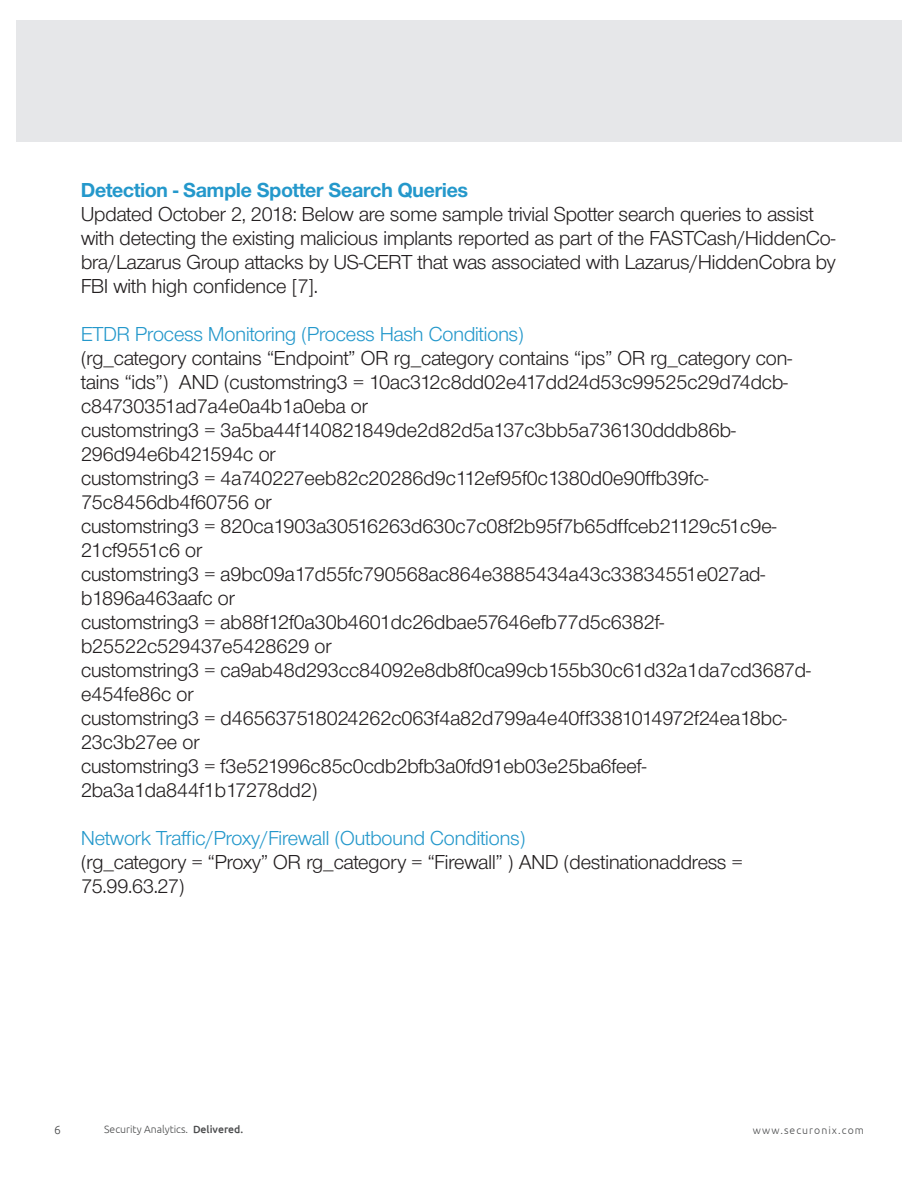
<style>
.page{position:relative;width:918px;height:1188px;background:#fff}
.page>*{position:absolute;margin:0;border:0;box-sizing:border-box;transform-origin:0 0}
.t1{font:21px/24px "Nimbus Sans Novus DOT";color:#231f20}
.H2_Body_Header{font:21px "Nimbus Sans Novus DOT";color:#2498cb}
.Body_Header{font:700 21px "Nimbus Sans Novus DOT";color:#2498cb}
.t2{font:300 12px "Ubuntu";color:#4b4c4d}
.t3{font:300 10.5px "Ubuntu";color:#4b4c4d}
.t4{font:300 10.5px "Ubuntu";letter-spacing:.1em;color:#4b4c4d}
.s1{font-weight:500}
</style>
<div class="page">
<div style="left:16px;top:20px;width:886px;height:122px;background:#e6e7e9"></div>
<p class="Body_Header" style="left:81px;top:177px;width:389px">Detection - Sample Spotter Search Queries</p>
<p class="t1" style="left:81px;top:202px;width:756px">Updated October 2, 2018: Below are some sample trivial Spotter search queries to assist with detecting the existing malicious implants reported as part of the FASTCash/HiddenCo&shy;bra/Lazarus Group attacks by US-CERT that was associated with Lazarus/HiddenCobra by FBI with high confidence [7].</p>
<p class="H2_Body_Header" style="left:81px;top:322px;width:444px">ETDR Process Monitoring (Process Hash Conditions)</p>
<p class="t1" style="left:81px;top:346px;width:713px">(rg_category contains “Endpoint” OR rg_category contains “ips” OR rg_category con&shy;tains “ids”) AND (customstring3 = 10ac312c8dd02e417dd24d53c99525c29d74dcb&shy;c84730351ad7a4e0a4b1a0eba or</p>
<p class="t1" style="left:81px;top:418px;width:656px">customstring3 = 3a5ba44f140821849de2d82d5a137c3bb5a736130dddb86b-<br>296d94e6b421594c or</p>
<p class="t1" style="left:81px;top:466px;width:629px">customstring3 = 4a740227eeb82c20286d9c112ef95f0c1380d0e90ffb39fc-<br>75c8456db4f60756 or</p>
<p class="t1" style="left:81px;top:514px;width:697px">customstring3 = 820ca1903a30516263d630c7c08f2b95f7b65dffceb21129c51c9e-<br>21cf9551c6 or</p>
<p class="t1" style="left:81px;top:562px;width:686px">customstring3 = a9bc09a17d55fc790568ac864e3885434a43c33834551e027ad&shy;b1896a463aafc or</p>
<p class="t1" style="left:81px;top:610px;width:585px">customstring3 = ab88f12f0a30b4601dc26dbae57646efb77d5c6382f&shy;b25522c529437e5428629 or</p>
<p class="t1" style="left:81px;top:658px;width:731px">customstring3 = ca9ab48d293cc84092e8db8f0ca99cb155b30c61d32a1da7cd3687d&shy;e454fe86c or</p>
<p class="t1" style="left:81px;top:706px;width:707px">customstring3 = d465637518024262c063f4a82d799a4e40ff3381014972f24ea18bc-<br>23c3b27ee or</p>
<p class="t1" style="left:81px;top:754px;width:567px">customstring3 = f3e521996c85c0cdb2bfb3a0fd91eb03e25ba6feef-<br>2ba3a1da844f1b17278dd2)</p>
<p class="H2_Body_Header" style="left:81px;top:826px;width:446px">Network Traffic/Proxy/Firewall (Outbound Conditions)</p>
<p class="t1" style="left:81px;top:850px;width:663px">(rg_category = “Proxy” OR rg_category = “Firewall” ) AND (destinationaddress =<br>75.99.63.27)</p>
<p class="t2" style="left:54px;top:1123px;width:8px">6</p>
<p class="t3" style="left:104px;top:1123px;width:141px">Security Analytics. <span class="s1">Delivered.</span></p>
<p class="t4" style="left:753px;top:1124px;width:113px">www.securonix.com</p>
</div>
